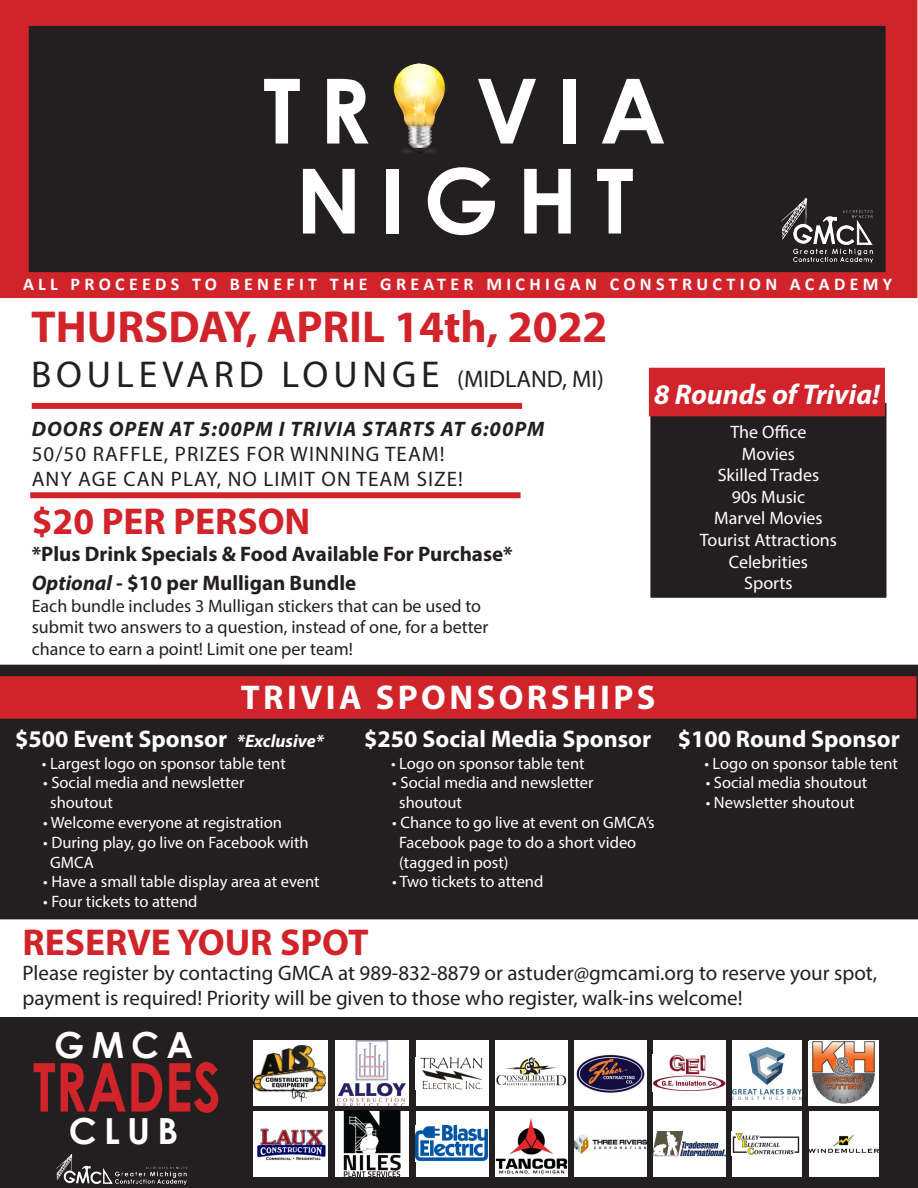
<style>
.page{position:relative;width:918px;height:1188px;background:#fff}
.page>*{position:absolute;margin:0;border:0;box-sizing:border-box;transform-origin:0 0}
.t1{font:700 90px "Century Gothic";letter-spacing:.2em;color:#fff}
.t2{font:700 67.5px "Century Gothic";color:#d1232a;scale:.8 1}
.t3{font:700 45px "Myriad Pro";color:#d1232a}
.t4{font:37.5px "Myriad Pro";letter-spacing:.13em;color:#231f20}
.t5{font:700 37.5px "Myriad Pro";color:#d1232a}
.t6{font:700 36px "Century Gothic";letter-spacing:.2em;color:#fff}
.t7{font:700 34.5px "Myriad Pro";letter-spacing:.1em;color:#fff}
.t8{font:italic 700 28.5px "Myriad Pro";color:#fff}
.t9{font:700 24px "Myriad Pro";color:#fff}
.t10{font:21px "Myriad Pro";color:#231f20}
.t11{font:700 21px "Myriad Pro";color:#231f20}
.t12{font:21px "Myriad Pro";letter-spacing:.05em;color:#231f20}
.t13{font:italic 700 21px "Myriad Pro";letter-spacing:.05em;color:#231f20}
.t14{font:18px "Myriad Pro";color:#231f20}
.t15{font:18px "Myriad Pro";color:#fff}
.t16{font:700 18px "Calibri";letter-spacing:.24em;color:#fff}
.t17{font:16.5px/19.8px "Myriad Pro";color:#fff}
.s1{font-size:24px}
.s2{font-style:italic}
.s3{font-style:italic;font-size:18px}
</style>
<div class="page">
<div style="left:650px;top:402px;width:237px;height:197px;background:#231f20"></div>
<div style="left:649px;top:401px;width:239px;height:198px;border:2px solid #fff"></div>
<div style="left:32px;top:403px;width:490px;height:6px;background:#d1232a"></div>
<div style="left:30px;top:492px;width:491px;height:6px;background:#d1232a"></div>
<div style="left:1px;top:665px;width:916px;height:254px;background:#231f20"></div>
<div style="left:1px;top:677px;width:915px;height:41px;background:#d1232a"></div>
<div style="left:0;top:676px;width:916px;height:43px;border:2px solid #d1232a"></div>
<div style="left:0;top:0;width:917px;height:298px;background:#d1232a"></div>
<div style="left:29px;top:27px;width:856px;height:244px;background:#231f20"></div>
<div style="left:29px;top:26px;width:857px;height:246px;border:2px solid #231f20"></div>
<img style="left:393px;top:64px;width:53px;height:89px">
<img style="left:782px;top:199px;width:92px;height:64px">
<div style="left:649px;top:368px;width:236px;height:48px;background:#d1232a"></div>
<div style="left:0;top:1018px;width:918px;height:170px;background:#231f20"></div>
<div style="left:253px;top:1040px;width:75px;height:66px;background:#fff"></div>
<img style="left:253px;top:1045px;width:73px;height:56px">
<div style="left:335px;top:1040px;width:74px;height:66px;background:#fff"></div>
<img style="left:338px;top:1040px;width:67px;height:66px">
<div style="left:416px;top:1111px;width:72px;height:65px;background:#fff"></div>
<img style="left:416px;top:1126px;width:72px;height:36px">
<div style="left:495px;top:1040px;width:72px;height:66px;background:#fff"></div>
<img style="left:496px;top:1057px;width:71px;height:29px">
<div style="left:574px;top:1040px;width:73px;height:66px;background:#fff"></div>
<img style="left:576px;top:1054px;width:69px;height:39px">
<div style="left:653px;top:1040px;width:73px;height:66px;background:#fff"></div>
<img style="left:653px;top:1055px;width:72px;height:37px">
<div style="left:732px;top:1040px;width:70px;height:66px;background:#fff"></div>
<img style="left:732px;top:1047px;width:70px;height:52px">
<div style="left:809px;top:1040px;width:70px;height:66px;background:#fff"></div>
<img style="left:812px;top:1041px;width:63px;height:63px">
<div style="left:253px;top:1111px;width:75px;height:65px;background:#fff"></div>
<img style="left:257px;top:1128px;width:69px;height:33px">
<div style="left:335px;top:1111px;width:74px;height:65px;background:#fff"></div>
<img style="left:344px;top:1111px;width:57px;height:65px">
<div style="left:416px;top:1040px;width:72px;height:66px;background:#fff"></div>
<img style="left:420px;top:1057px;width:63px;height:32px">
<div style="left:495px;top:1111px;width:72px;height:65px;background:#fff"></div>
<img style="left:495px;top:1118px;width:72px;height:56px">
<div style="left:574px;top:1111px;width:73px;height:65px;background:#fff"></div>
<img style="left:574px;top:1134px;width:73px;height:19px">
<div style="left:653px;top:1111px;width:73px;height:65px;background:#fff"></div>
<img style="left:653px;top:1131px;width:73px;height:26px">
<div style="left:732px;top:1111px;width:70px;height:65px;background:#fff"></div>
<img style="left:732px;top:1133px;width:68px;height:22px">
<div style="left:809px;top:1111px;width:70px;height:65px;background:#fff"></div>
<img style="left:809px;top:1135px;width:70px;height:18px">
<img style="left:57px;top:1155px;width:131px;height:30px">
<p class="t1" style="left:263px;top:43px;width:405px">TR VIA</p>
<p class="t1" style="left:295px;top:133px;width:340px">NIGHT</p>
<p class="t16" style="left:23px;top:272px;width:871px">ALL PROCEEDS TO BENEFIT THE GREATER MICHIGAN CONSTRUCTION ACADEMY</p>
<p class="t3" style="left:31px;top:297px;width:578px">THURSDAY, APRIL 14th, 2022</p>
<p class="t4" style="left:31px;top:351px;width:574px">BOULEVARD LOUNGE <span class="s1">(MIDLAND, MI)</span></p>
<p class="t13" style="left:32px;top:415px;width:514px">DOORS OPEN AT 5:00PM I TRIVIA STARTS AT 6:00PM</p>
<p class="t12" style="left:32px;top:441px;width:414px">50/50 RAFFLE, PRIZES FOR WINNING TEAM!</p>
<p class="t12" style="left:32px;top:466px;width:433px">ANY AGE CAN PLAY, NO LIMIT ON TEAM SIZE!</p>
<p class="t5" style="left:32px;top:497px;width:280px">$20 PER PERSON</p>
<p class="t11" style="left:32px;top:541px;width:483px">*Plus Drink Specials &amp; Food Available For Purchase*</p>
<p class="t11" style="left:32px;top:569px;width:326px"><span class="s2">Optional</span> - $10 per Mulligan Bundle</p>
<p class="t14" style="left:32px;top:595px;width:451px">Each bundle includes 3 Mulligan stickers that can be used to</p>
<p class="t14" style="left:32px;top:616px;width:458px">submit two answers to a question, instead of one, for a better</p>
<p class="t14" style="left:32px;top:638px;width:323px">chance to earn a point! Limit one per team!</p>
<p class="t8" style="left:654px;top:375px;width:227px">8 Rounds of Trivia!</p>
<p class="t15" style="left:730px;top:421px;width:77px">The Office</p>
<p class="t15" style="left:742px;top:442px;width:55px">Movies</p>
<p class="t15" style="left:718px;top:464px;width:103px">Skilled Trades</p>
<p class="t15" style="left:732px;top:486px;width:75px">90s Music</p>
<p class="t15" style="left:714px;top:507px;width:110px">Marvel Movies</p>
<p class="t15" style="left:700px;top:529px;width:139px">Tourist Attractions</p>
<p class="t15" style="left:729px;top:550px;width:81px">Celebrities</p>
<p class="t15" style="left:744px;top:572px;width:50px">Sports</p>
<p class="t7" style="left:241px;top:675px;width:416px">TRIVIA SPONSORSHIPS</p>
<p class="t9" style="left:15px;top:723px;width:310px">$500 Event Sponsor <span class="s3">*Exclusive*</span></p>
<p class="t17" style="left:42px;top:753px;width:245px">• Largest logo on sponsor table tent</p>
<p class="t17" style="left:43px;top:773px;width:203px">• Social media and newsletter</p>
<p class="t17" style="left:50px;top:793px;width:64px">shoutout</p>
<p class="t17" style="left:43px;top:812px;width:240px">• Welcome everyone at registration</p>
<p class="t17" style="left:50px;top:832px;width:260px;text-indent:-7px">• During play, go live on Facebook with<br>GMCA</p>
<p class="t17" style="left:43px;top:872px;width:278px">• Have a small table display area at event</p>
<p class="t17" style="left:43px;top:892px;width:156px">• Four tickets to attend</p>
<p class="t9" style="left:364px;top:723px;width:288px">$250 Social Media Sponsor</p>
<p class="t17" style="left:391px;top:753px;width:195px">• Logo on sponsor table tent</p>
<p class="t17" style="left:392px;top:773px;width:203px">• Social media and newsletter</p>
<p class="t17" style="left:399px;top:793px;width:64px">shoutout</p>
<p class="t17" style="left:392px;top:812px;width:264px">• Chance to go live at event on GMCA’s</p>
<p class="t17" style="left:399px;top:832px;width:239px">Facebook page to do a short video (tagged in post)</p>
<p class="t17" style="left:392px;top:872px;width:153px">• Two tickets to attend</p>
<p class="t9" style="left:678px;top:723px;width:224px">$100 Round Sponsor</p>
<p class="t17" style="left:704px;top:753px;width:195px">• Logo on sponsor table tent</p>
<p class="t17" style="left:706px;top:773px;width:163px">• Social media shoutout</p>
<p class="t17" style="left:706px;top:793px;width:150px">• Newsletter shoutout</p>
<p class="t5" style="left:22px;top:918px;width:348px">RESERVE YOUR SPOT</p>
<p class="t10" style="left:22px;top:960px;width:856px">Please register by contacting GMCA at 989-832-8879 or astuder@gmcami.org to reserve your spot,</p>
<p class="t10" style="left:22px;top:985px;width:722px">payment is required! Priority will be given to those who register, walk-ins welcome!</p>
<p class="t6" style="left:54px;top:1017px;width:140px">GMCA</p>
<p class="t2" style="left:33px;top:1036px;width:236px">TRADES</p>
<p class="t6" style="left:69px;top:1104px;width:111px">CLUB</p>
</div>
